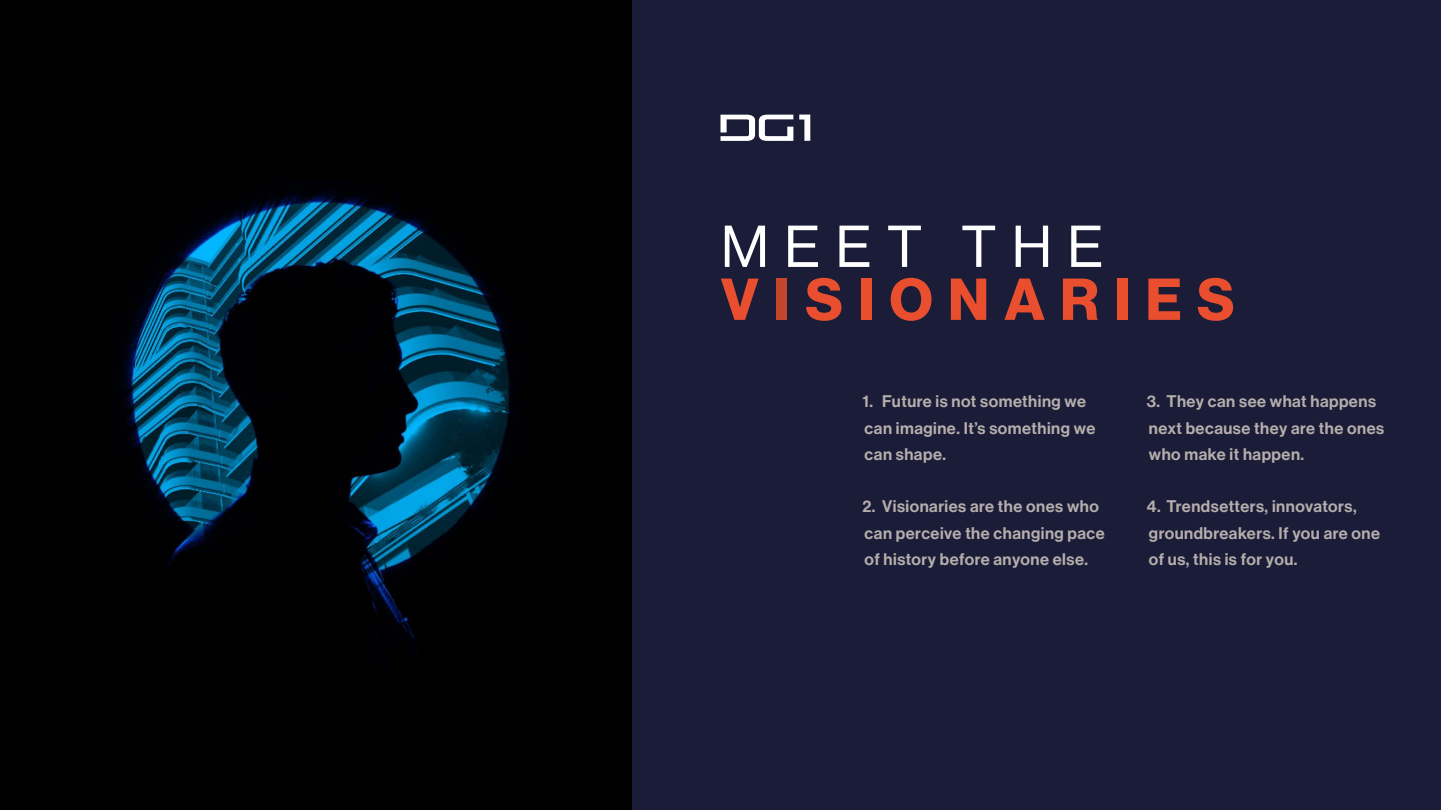
<style>
.page{position:relative;width:1441px;height:810px;background:#fff}
.page>*{position:absolute;margin:0;border:0;box-sizing:border-box;transform-origin:0 0}
.t1{font:57.75px "N Haas Grotesk DS Pro 75 Bd";letter-spacing:.265em;color:#e94f2f}
.t2{font:57.75px "N Haas Grotesk DS Pro 55 Rg";letter-spacing:.265em;color:#fff}
.t3{font:16.5px/26.2px "N Haas Grotesk DS Pro 65 Md";letter-spacing:.03em;color:#b5aeac}
.s1{color:#c4462a}
</style>
<div class="page">
<div style="left:0;top:0;width:1440px;height:810px;background:#1a1c38"></div>
<img style="left:0;top:0;width:631px;height:810px">
<svg style="left:720px;top:115px;width:73px;height:26px"></svg>
<svg style="left:799px;top:115px;width:11px;height:26px"></svg>
<h1 class="t2" style="left:721px;top:214px;width:384px">MEET THE</h1>
<h1 class="t1" style="left:721px;top:266px;width:515px">V<span class="s1">I</span>SIONARIES</h1>
<p class="t3" style="left:862px;top:389px;width:234px">1. Future is not something we can imagine. It’s something we can shape.</p>
<p class="t3" style="left:862px;top:494px;width:244px">2. Visionaries are the ones who can perceive the changing pace of history before anyone else.</p>
<p class="t3" style="left:1146px;top:389px;width:239px">3. They can see what happens next because they are the ones who make it happen.</p>
<p class="t3" style="left:1146px;top:494px;width:235px">4. Trendsetters, innovators, groundbreakers. If you are one of us, this is for you.</p>
</div>
